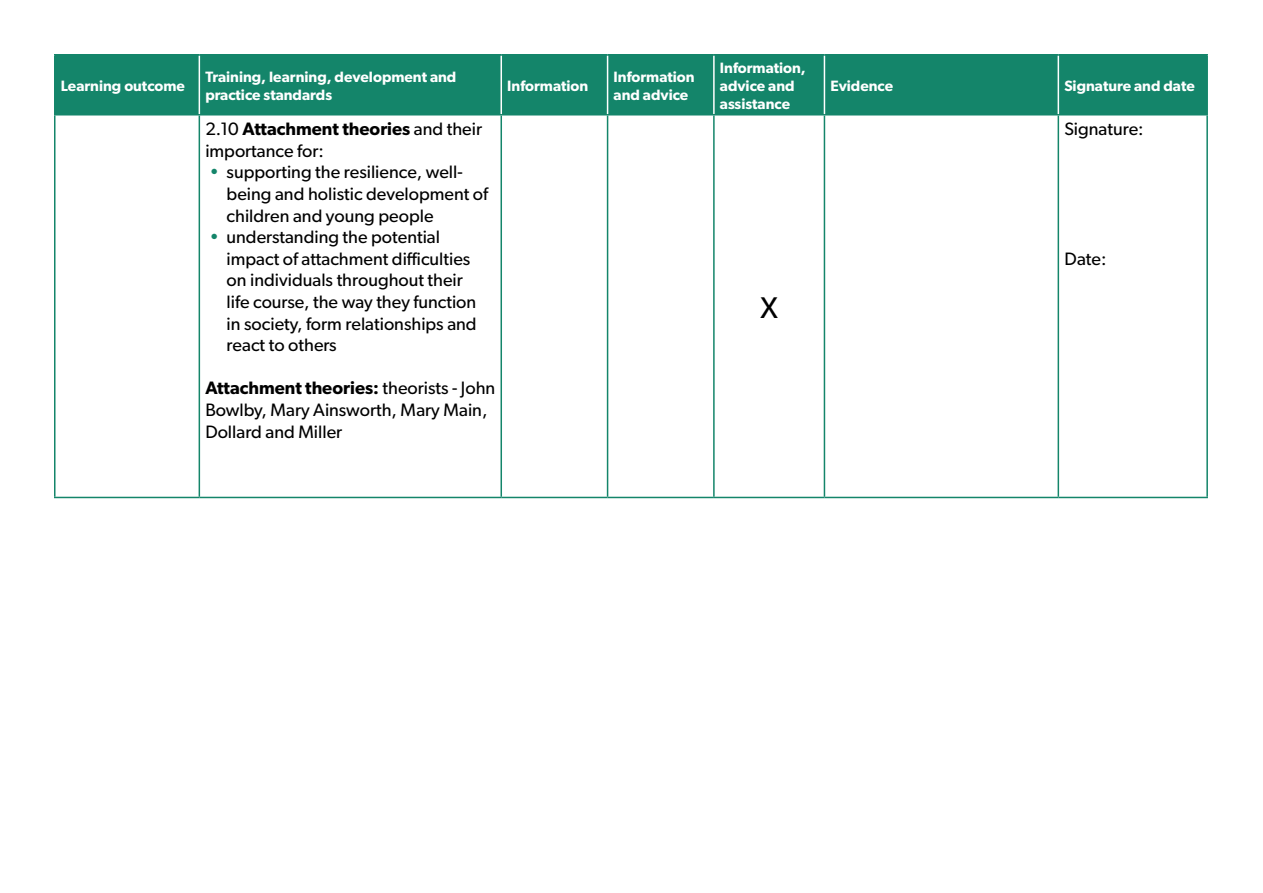
<style>
.page{position:relative;width:1263px;height:893px;background:#fff}
.page>*{position:absolute;margin:0;border:0;box-sizing:border-box;transform-origin:0 0}
.t1{font:30px "Gibson";color:#000}
.t2{font:18px/21.6px "Gibson";color:#000}
.t3{font:600 15px/18px "Gibson";color:#fff}
.s1{font-weight:600}
.s2{color:#14856a}
</style>
<div class="page">
<div style="left:56px;top:56px;width:1150px;height:58px;background:#14856a"></div>
<hr style="left:54px;top:116px;width:2px;height:381px;background:#14856a">
<hr style="left:199px;top:116px;width:1px;height:381px;background:#14856a">
<hr style="left:500px;top:116px;width:2px;height:381px;background:#14856a">
<hr style="left:607px;top:116px;width:1px;height:381px;background:#14856a">
<hr style="left:713px;top:116px;width:2px;height:381px;background:#14856a">
<hr style="left:824px;top:116px;width:1px;height:381px;background:#14856a">
<hr style="left:1057px;top:116px;width:2px;height:381px;background:#14856a">
<hr style="left:1206px;top:116px;width:2px;height:381px;background:#14856a">
<hr style="left:54px;top:497px;width:145px;height:1px;background:#14856a">
<hr style="left:199px;top:497px;width:302px;height:1px;background:#14856a">
<hr style="left:501px;top:497px;width:107px;height:1px;background:#14856a">
<hr style="left:608px;top:497px;width:106px;height:1px;background:#14856a">
<hr style="left:714px;top:497px;width:110px;height:1px;background:#14856a">
<hr style="left:824px;top:497px;width:234px;height:1px;background:#14856a">
<hr style="left:1058px;top:497px;width:150px;height:1px;background:#14856a">
<hr style="left:199px;top:56px;width:1px;height:58px;background:#fff">
<hr style="left:500px;top:56px;width:2px;height:58px;background:#fff">
<hr style="left:607px;top:56px;width:1px;height:58px;background:#fff">
<hr style="left:713px;top:56px;width:2px;height:58px;background:#fff">
<hr style="left:824px;top:56px;width:1px;height:58px;background:#fff">
<hr style="left:1057px;top:56px;width:2px;height:58px;background:#fff">
<hr style="left:54px;top:54px;width:145px;height:2px;background:#14856a">
<hr style="left:54px;top:56px;width:2px;height:58px;background:#14856a">
<hr style="left:199px;top:54px;width:302px;height:2px;background:#14856a">
<hr style="left:501px;top:54px;width:107px;height:2px;background:#14856a">
<hr style="left:608px;top:54px;width:106px;height:2px;background:#14856a">
<hr style="left:714px;top:54px;width:110px;height:2px;background:#14856a">
<hr style="left:824px;top:54px;width:234px;height:2px;background:#14856a">
<hr style="left:1058px;top:54px;width:150px;height:2px;background:#14856a">
<hr style="left:1206px;top:56px;width:2px;height:58px;background:#14856a">
<hr style="left:54px;top:114px;width:145px;height:2px;background:#14856a">
<hr style="left:199px;top:114px;width:302px;height:2px;background:#14856a">
<hr style="left:501px;top:114px;width:107px;height:2px;background:#14856a">
<hr style="left:608px;top:114px;width:106px;height:2px;background:#14856a">
<hr style="left:714px;top:114px;width:110px;height:2px;background:#14856a">
<hr style="left:824px;top:114px;width:234px;height:2px;background:#14856a">
<hr style="left:1058px;top:114px;width:150px;height:2px;background:#14856a">
<p class="t3" style="left:61px;top:76px;width:126px">Learning outcome</p>
<p class="t3" style="left:205px;top:67px;width:253px">Training, learning, development and practice standards</p>
<p class="t3" style="left:507px;top:76px;width:83px">Information</p>
<p class="t3" style="left:614px;top:67px;width:83px">Information and advice</p>
<p class="t3" style="left:720px;top:58px;width:87px">Information, advice and assistance</p>
<p class="t2" style="left:205px;top:118px;width:278px">2.10 <span class="s1">Attachment theories</span> and their importance for:</p>
<p class="t2" style="left:227px;top:161px;width:263px;text-indent:-17px"><span class="s2">•</span> supporting the resilience, well&shy;being and holistic development of children and young people</p>
<p class="t2" style="left:227px;top:226px;width:252px;text-indent:-17px"><span class="s2">•</span> understanding the potential impact of attachment difficulties on individuals throughout their life course, the way they function in society, form relationships and react to others</p>
<p class="t2" style="left:205px;top:377px;width:291px"><span class="s1">Attachment theories:</span> theorists - John<br>Bowlby, Mary Ainsworth, Mary Main,<br>Dollard and Miller</p>
<p class="t1" style="left:760px;top:290px;width:19px">X</p>
<p class="t3" style="left:830px;top:76px;width:64px">Evidence</p>
<p class="t3" style="left:1064px;top:76px;width:132px">Signature and date</p>
<p class="t2" style="left:1064px;top:118px;width:81px">Signature:</p>
<p class="t2" style="left:1064px;top:247px;width:44px">Date:</p>
</div>
